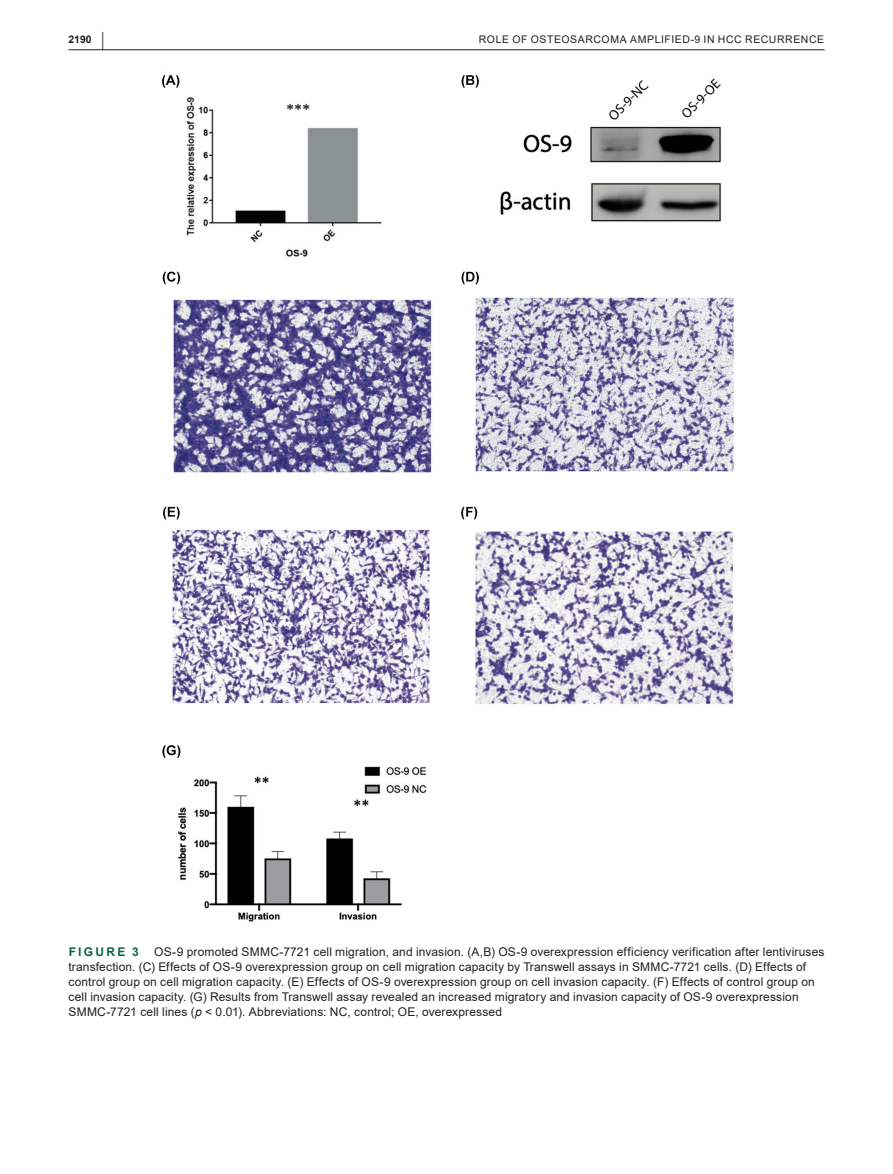
<style>
.page{position:relative;width:893px;height:1174px;background:#fff}
.page>*{position:absolute;margin:0;border:0;box-sizing:border-box;transform-origin:0 0}
.t1{font:12px/15px "Arial";letter-spacing:.01em;color:#231f20}
.t2{font:700 12px "Arial";letter-spacing:.19em;color:#0d6341}
.t3{font:10.5px "Arial";letter-spacing:.055em;color:#231f20}
.t4{font:700 10.5px "Arial";color:#231f20}
.s1{font-size:19.5px}
.s2{font-style:italic}
</style>
<div class="page">
<hr style="left:68px;top:49px;width:756px;height:1px;background:#231f20">
<img style="left:162px;top:75px;width:572px;height:847px">
<p class="t4" style="left:68px;top:32px;width:37px">2190 <span class="s1">|</span></p>
<p class="t3" style="left:479px;top:32px;width:347px">ROLE OF OSTEOSARCOMA AMPLIFIED-9 IN HCC RECURRENCE</p>
<p class="t1" style="left:68px;top:944px;width:758px;text-indent:86px">OS-9 promoted SMMC-7721 cell migration, and invasion. (A,B) OS-9 overexpression efficiency verification after lentiviruses transfection. (C) Effects of OS-9 overexpression group on cell migration capacity by Transwell assays in SMMC-7721 cells. (D) Effects of control group on cell migration capacity. (E) Effects of OS-9 overexpression group on cell invasion capacity. (F) Effects of control group on cell invasion capacity. (G) Results from Transwell assay revealed an increased migratory and invasion capacity of OS-9 overexpression SMMC-7721 cell lines (<span class="s2">p</span> &lt; 0.01). Abbreviations: NC, control; OE, overexpressed</p>
<p class="t2" style="left:69px;top:943px;width:72px">FIGURE 3</p>
</div>
